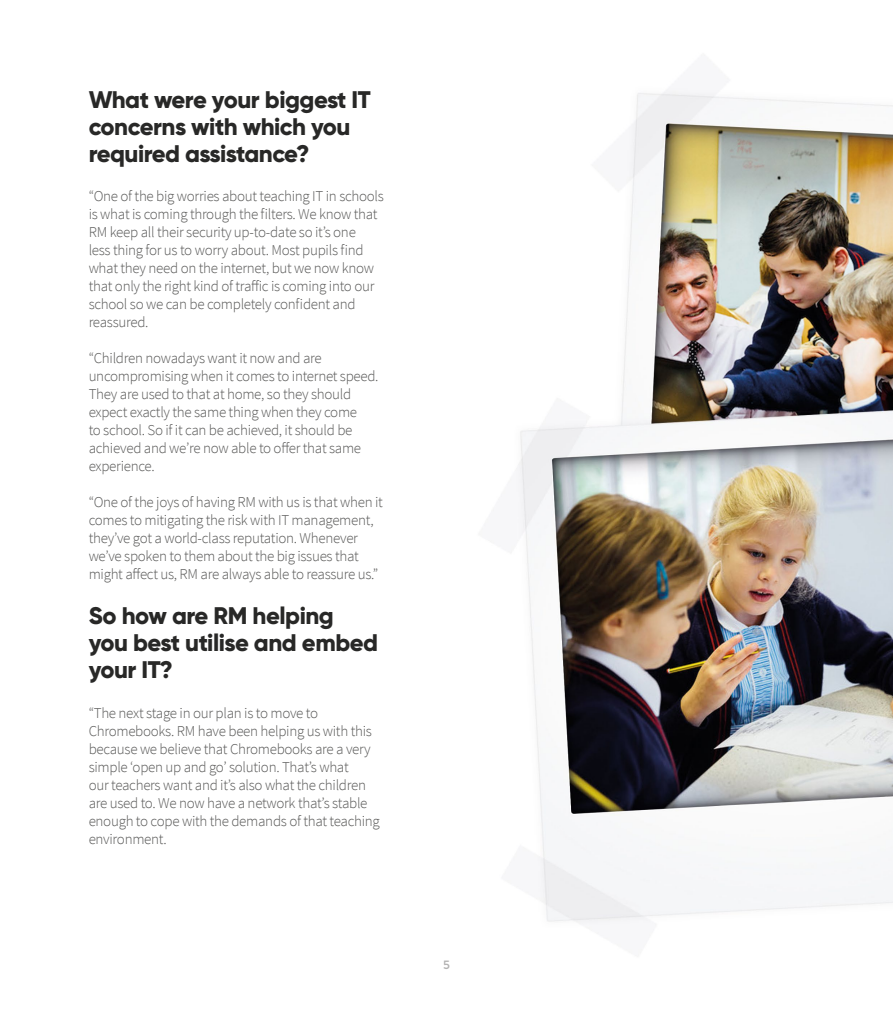
<style>
.page{position:relative;width:893px;height:1021px;background:#fff}
.page>*{position:absolute;margin:0;border:0;box-sizing:border-box;transform-origin:0 0}
.t1{font:800 24px/27px "Gilroy";letter-spacing:-.02em;color:#282827}
.t2{font:300 15px/18px "Source Sans Pro";letter-spacing:-.02em;color:#575756}
.t3{font:12px "Montserrat";color:#b3b2b2}
</style>
<div class="page">
<img style="left:518px;top:90px;width:375px;height:834px">
<h1 class="t1" style="left:89px;top:86px;width:284px">What were your biggest IT concerns with which you required assistance?</h1>
<p class="t2" style="left:89px;top:187px;width:297px">“One of the big worries about teaching IT in schools is what is coming through the filters. We know that RM keep all their security up-to-date so it’s one<br>less thing for us to worry about. Most pupils find what they need on the internet, but we now know that only the right kind of traffic is coming into our school so we can be completely confident and reassured.</p>
<p class="t2" style="left:89px;top:349px;width:291px">“Children nowadays want it now and are uncompromising when it comes to internet speed.<br>They are used to that at home, so they should expect exactly the same thing when they come<br>to school. So if it can be achieved, it should be achieved and we’re now able to offer that same experience.</p>
<p class="t2" style="left:89px;top:493px;width:296px">“One of the joys of having RM with us is that when it comes to mitigating the risk with IT management, they’ve got a world-class reputation. Whenever we’ve spoken to them about the big issues that might affect us, RM are always able to reassure us.”</p>
<h1 class="t1" style="left:89px;top:602px;width:291px">So how are RM helping you best utilise and embed your IT?</h1>
<p class="t2" style="left:89px;top:703px;width:293px">“The next stage in our plan is to move to Chromebooks. RM have been helping us with this because we believe that Chromebooks are a very simple ‘open up and go’ solution. That’s what<br>our teachers want and it’s also what the children are used to. We now have a network that’s stable enough to cope with the demands of that teaching environment.</p>
<p class="t3" style="left:443px;top:957px;width:8px">5</p>
</div>
